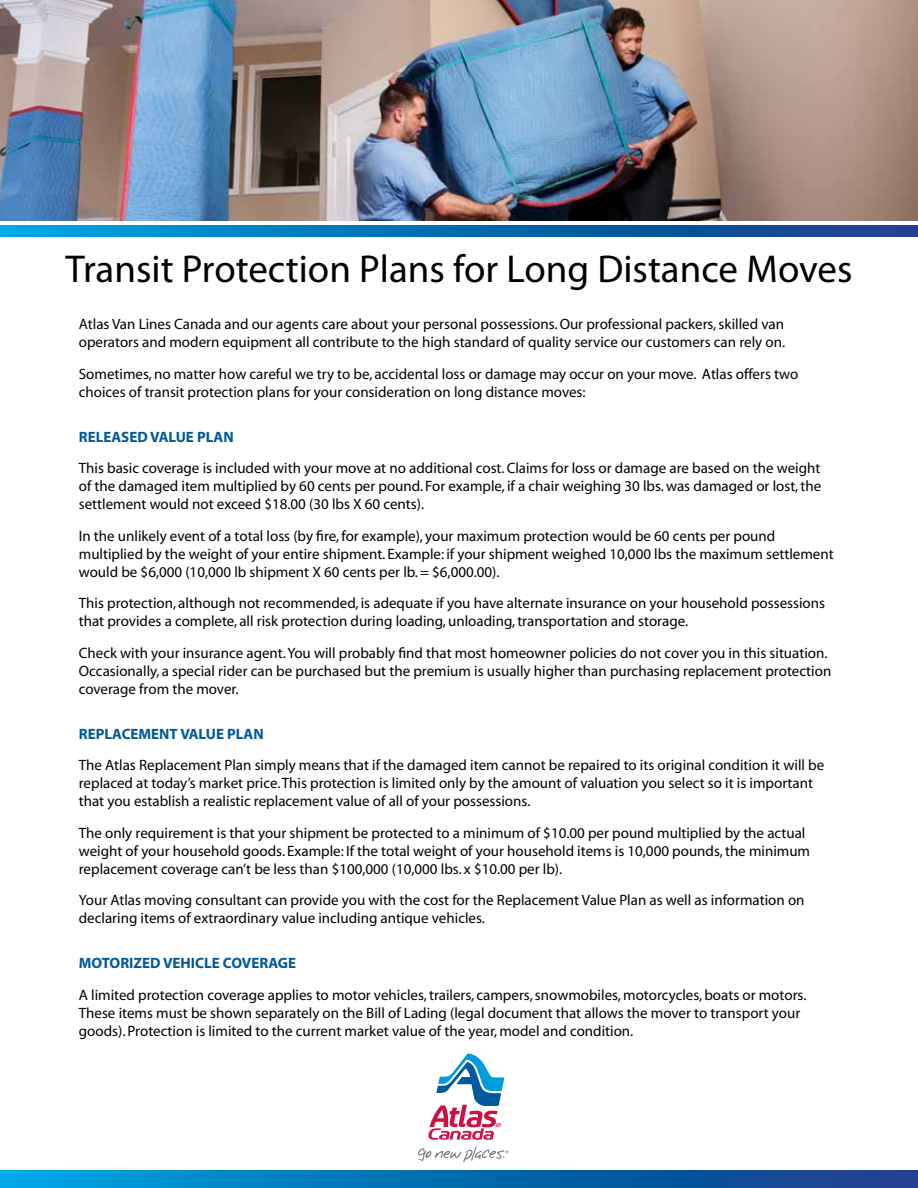
<style>
.page{position:relative;width:918px;height:1188px;background:#fff}
.page>*{position:absolute;margin:0;border:0;box-sizing:border-box;transform-origin:0 0}
.t1{font:39px "Myriad Pro";color:#000}
.t2{font:15px/18px "Myriad";color:#000}
.t3{font:700 15px "Myriad";color:#00599b}
</style>
<div class="page">
<svg style="left:0;top:1170px;width:918px;height:18px;background:#056db2"></svg>
<img style="left:0;top:0;width:918px;height:221px">
<svg style="left:0;top:225px;width:918px;height:12px;background:#056db2"></svg>
<svg style="left:428px;top:1054px;width:76px;height:86px"></svg>
<svg style="left:417px;top:1146px;width:91px;height:17px"></svg>
<h1 class="t1" style="left:65px;top:245px;width:789px">Transit Protection Plans for Long Distance Moves</h1>
<p class="t2" style="left:79px;top:316px;width:708px">Atlas Van Lines Canada and our agents care about your personal possessions. Our professional packers, skilled van operators and modern equipment all contribute to the high standard of quality service our customers can rely on.</p>
<p class="t2" style="left:79px;top:365px;width:721px">Sometimes, no matter how careful we try to be, accidental loss or damage may occur on your move. Atlas offers two choices of transit protection plans for your consideration on long distance moves:</p>
<p class="t3" style="left:79px;top:429px;width:156px">RELEASED VALUE PLAN</p>
<p class="t2" style="left:79px;top:460px;width:744px;text-align:justify">This basic coverage is included with your move at no additional cost. Claims for loss or damage are based on the weight of the damaged item multiplied by 60 cents per pound. For example, if a chair weighing 30 lbs. was damaged or lost, the settlement would not exceed $18.00 (30 lbs X 60 cents).</p>
<p class="t2" style="left:79px;top:527px;width:756px">In the unlikely event of a total loss (by fire, for example), your maximum protection would be 60 cents per pound multiplied by the weight of your entire shipment. Example: if your shipment weighed 10,000 lbs the maximum settlement would be $6,000 (10,000 lb shipment X 60 cents per lb. = $6,000.00).</p>
<p class="t2" style="left:79px;top:595px;width:748px">This protection, although not recommended, is adequate if you have alternate insurance on your household possessions that provides a complete, all risk protection during loading, unloading, transportation and storage.</p>
<p class="t2" style="left:79px;top:644px;width:754px">Check with your insurance agent. You will probably find that most homeowner policies do not cover you in this situation.<br>Occasionally, a special rider can be purchased but the premium is usually higher than purchasing replacement protection coverage from the mover.</p>
<p class="t3" style="left:79px;top:726px;width:186px">REPLACEMENT VALUE PLAN</p>
<p class="t2" style="left:79px;top:757px;width:747px">The Atlas Replacement Plan simply means that if the damaged item cannot be repaired to its original condition it will be replaced at today’s market price. This protection is limited only by the amount of valuation you select so it is important that you establish a realistic replacement value of all of your possessions.</p>
<p class="t2" style="left:79px;top:824px;width:733px">The only requirement is that your shipment be protected to a minimum of $10.00 per pound multiplied by the actual weight of your household goods. Example: If the total weight of your household items is 10,000 pounds, the minimum replacement coverage can’t be less than $100,000 (10,000 lbs. x $10.00 per lb).</p>
<p class="t2" style="left:79px;top:892px;width:727px">Your Atlas moving consultant can provide you with the cost for the Replacement Value Plan as well as information on declaring items of extraordinary value including antique vehicles.</p>
<p class="t3" style="left:79px;top:956px;width:219px">MOTORIZED VEHICLE COVERAGE</p>
<p class="t2" style="left:79px;top:986px;width:729px">A limited protection coverage applies to motor vehicles, trailers, campers, snowmobiles, motorcycles, boats or motors.<br>These items must be shown separately on the Bill of Lading (legal document that allows the mover to transport your goods). Protection is limited to the current market value of the year, model and condition.</p>
</div>
